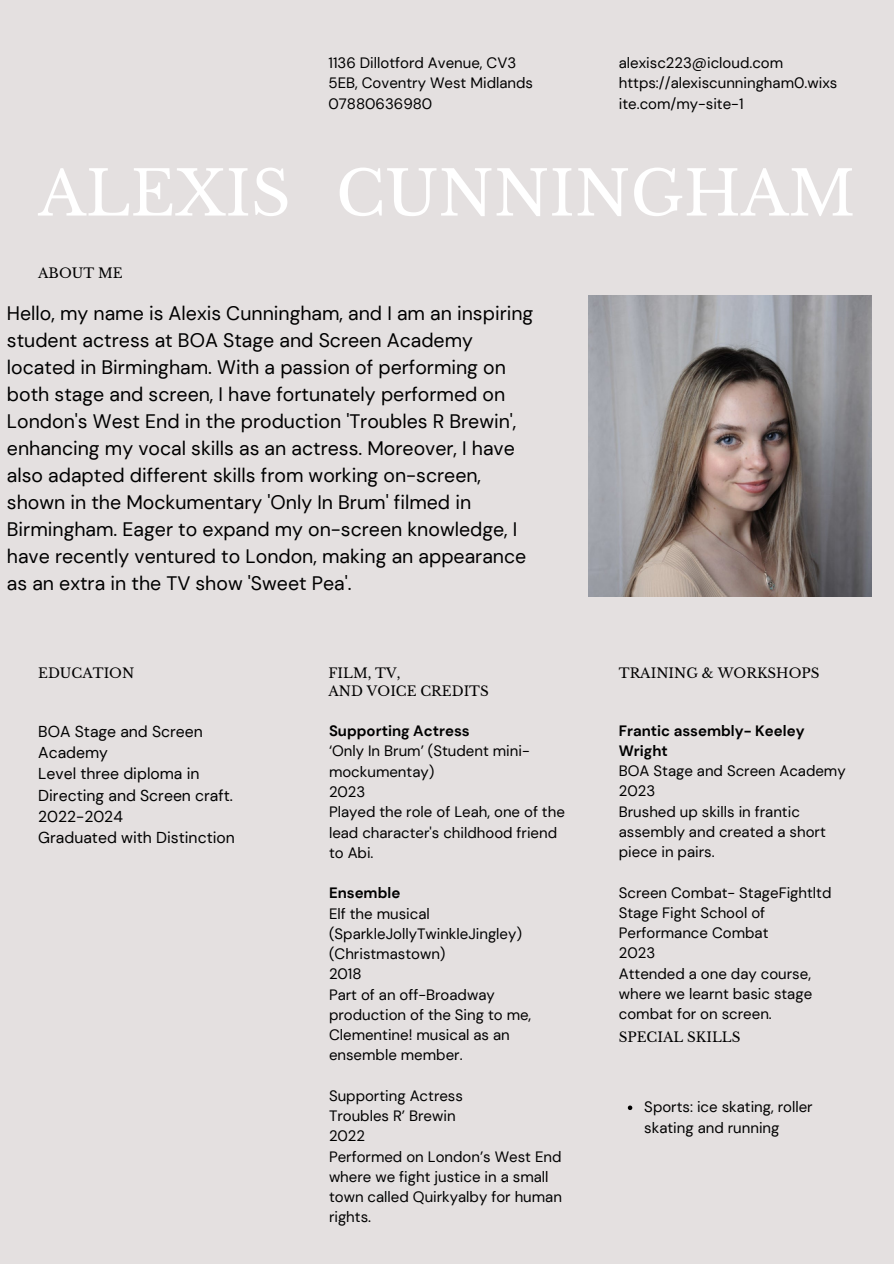
<style>
.page{position:relative;width:894px;height:1264px;background:#fff}
.page>*{position:absolute;margin:0;border:0;box-sizing:border-box;transform-origin:0 0}
.t1{font:61.5px "Libre Baskerville";color:#fff}
.t2{font:19.5px/27px "DM Sans";color:#000}
.t3{font:15.75px/21.3px "DM Sans";color:#000}
.t4{font:15px/20.2px "DM Sans";color:#000}
.t5{font:13.5px "Libre Baskerville";color:#000}
.s1{font-weight:700}
</style>
<div class="page">
<div style="left:0;top:0;width:893px;height:1263px;background:#e4e0e0"></div>
<img style="left:588px;top:295px;width:283px;height:301px">
<svg style="left:627px;top:1105px;width:5px;height:5px"></svg>
<p class="t4" style="left:328px;top:53px;width:206px">1136 Dillotford Avenue, CV3<br>5EB, Coventry West Midlands<br>07880636980</p>
<p class="t4" style="left:618px;top:53px;width:220px">alexisc223@icloud.com https://alexiscunningham0.wixs ite.com/my-site-1</p>
<h1 class="t1" style="left:38px;top:156px;width:254px">ALEXIS</h1>
<p class="t1" style="left:336px;top:156px;width:521px">CUNNINGHAM</p>
<p class="t5" style="left:38px;top:265px;width:86px">ABOUT ME</p>
<h2 class="t2" style="left:7px;top:300px;width:527px">Hello, my name is Alexis Cunningham, and I am an inspiring student actress at BOA Stage and Screen Academy located in Birmingham. With a passion of performing on both stage and screen, I have fortunately performed on London's West End in the production 'Troubles R Brewin', enhancing my vocal skills as an actress. Moreover, I have also adapted different skills from working on-screen, shown in the Mockumentary 'Only In Brum' filmed in Birmingham. Eager to expand my on-screen knowledge, I have recently ventured to London, making an appearance as an extra in the TV show 'Sweet Pea'.</h2>
<h1 class="t5" style="left:38px;top:665px;width:97px">EDUCATION</h1>
<h3 class="t3" style="left:38px;top:720px;width:198px">BOA Stage and Screen<br>Academy<br>Level three diploma in<br>Directing and Screen craft.<br>2022-2024<br>Graduated with Distinction</h3>
<h3 class="t5" style="left:328px;top:665px;width:73px">FILM, TV,</h3>
<h3 class="t5" style="left:328px;top:683px;width:162px">AND VOICE CREDITS</h3>
<p class="t4" style="left:329px;top:721px;width:237px"><span class="s1">Supporting Actress<br></span>‘Only In Brum’ (Student mini&shy;mockumentay)<br>2023<br>Played the role of Leah, one of the lead character's childhood friend to Abi.</p>
<p class="t4" style="left:329px;top:883px;width:204px"><span class="s1">Ensemble<br></span>Elf the musical (SparkleJollyTwinkleJingley) (Christmastown)<br>2018<br>Part of an off-Broadway production of the Sing to me,<br>Clementine! musical as an ensemble member.</p>
<h3 class="t4" style="left:329px;top:1085px;width:234px">Supporting Actress<br>Troubles R’ Brewin<br>2022<br>Performed on London’s West End where we fight justice in a small town called Quirkyalby for human rights.</h3>
<h3 class="t5" style="left:618px;top:665px;width:202px">TRAINING &amp; WORKSHOPS</h3>
<p class="t4" style="left:618px;top:720px;width:228px"><span class="s1">Frantic assembly- Keeley<br>Wright<br></span>BOA Stage and Screen Academy<br>2023<br>Brushed up skills in frantic assembly and created a short piece in pairs.</p>
<h3 class="t4" style="left:618px;top:882px;width:214px">Screen Combat- StageFightltd<br>Stage Fight School of<br>Performance Combat<br>2023<br>Attended a one day course, where we learnt basic stage combat for on screen.</h3>
<p class="t5" style="left:618px;top:1028px;width:123px">SPECIAL SKILLS</p>
<h3 class="t4" style="left:644px;top:1097px;width:170px">Sports: ice skating, roller skating and running</h3>
</div>
